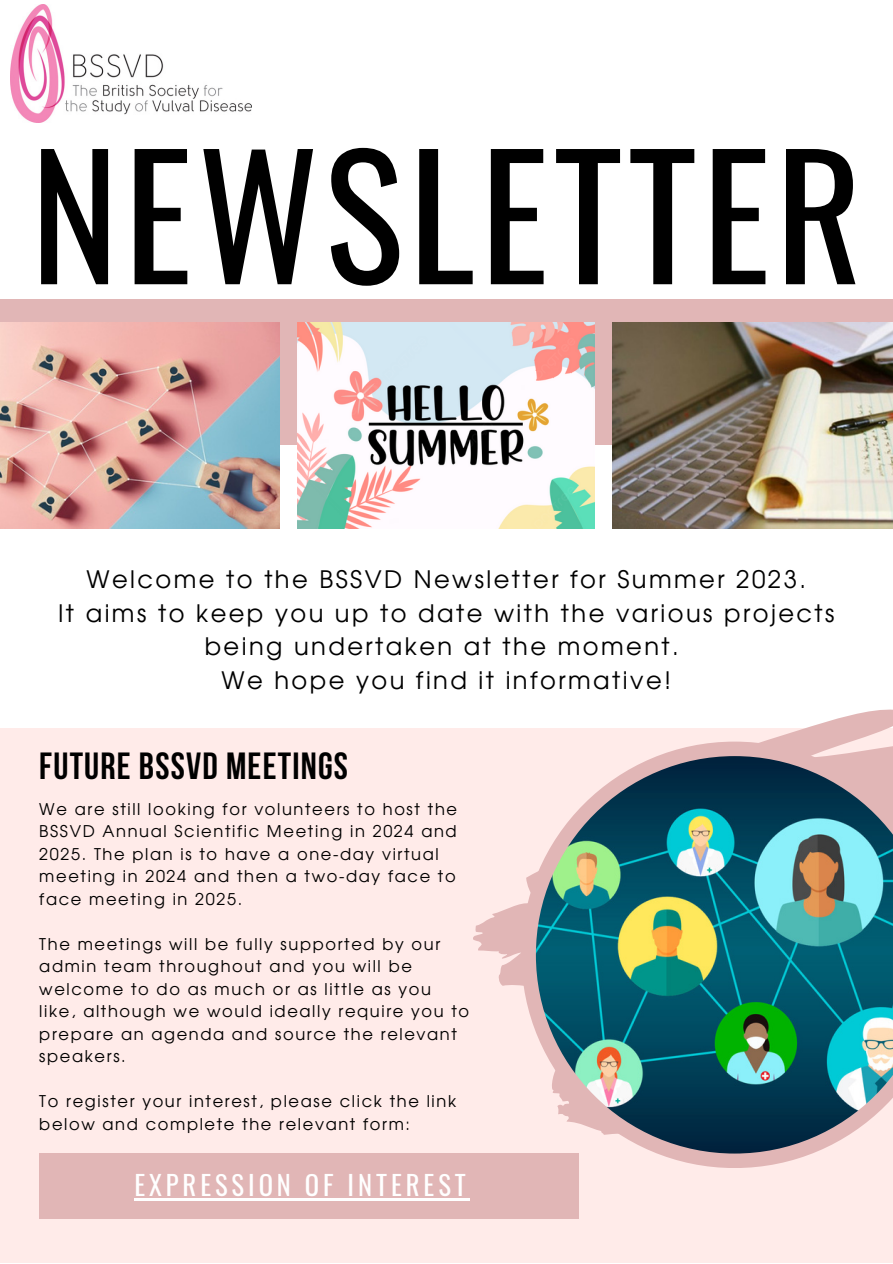
<style>
.page{position:relative;width:893px;height:1264px;background:#fff}
.page>*{position:absolute;margin:0;border:0;box-sizing:border-box;transform-origin:0 0}
.t1{font:166.8px "Oswald";letter-spacing:.03em;color:#000}
.t2{font:700 37.65px "Bebas Neue";letter-spacing:.03em;color:#000}
.t3{font:26.7px "Oswald";letter-spacing:.145em;color:#fff}
.t4{font:24.15px/33.3px "Evolventa";letter-spacing:.105em;color:#000;text-align:center}
.t5{font:16.2px/22.5px "Evolventa";letter-spacing:.1em;color:#000}
</style>
<div class="page">
<div style="left:0;top:728px;width:892px;height:534px;background:#ffebe9"></div>
<svg style="left:578px;top:1153px;width:235px;height:14px"></svg>
<svg style="left:473px;top:709px;width:419px;height:323px"></svg>
<img style="left:536px;top:756px;width:356px;height:397px">
<div style="left:0;top:299px;width:892px;height:145px;background:#e1b6b6"></div>
<img style="left:0;top:323px;width:279px;height:205px">
<img style="left:297px;top:323px;width:297px;height:205px">
<img style="left:612px;top:323px;width:280px;height:205px">
<div style="left:39px;top:1153px;width:539px;height:65px;background:#e1b6b6"></div>
<hr style="left:134px;top:1198px;width:335px;height:2px;background:#fff">
<img style="left:11px;top:4px;width:240px;height:118px">
<p class="t1" style="left:31px;top:85px;width:833px">NEWSLETTER</p>
<p class="t4" style="left:86px;top:564px;width:721px">Welcome to the BSSVD Newsletter for Summer 2023.</p>
<p class="t4" style="left:58px;top:598px;width:778px">It aims to keep you up to date with the various projects being undertaken at the moment.</p>
<p class="t4" style="left:221px;top:664px;width:451px">We hope you find it informative!</p>
<p class="t2" style="left:39px;top:750px;width:310px">FUTURE BSSVD MEETINGS</p>
<p class="t5" style="left:39px;top:798px;width:419px">We are still looking for volunteers to host the BSSVD Annual Scientific Meeting in 2024 and 2025. The plan is to have a one-day virtual meeting in 2024 and then a two-day face to face meeting in 2025.</p>
<p class="t5" style="left:39px;top:933px;width:431px">The meetings will be fully supported by our admin team throughout and you will be welcome to do as much or as little as you like, although we would ideally require you to prepare an agenda and source the relevant speakers.</p>
<p class="t5" style="left:39px;top:1091px;width:418px">To register your interest, please click the link below and complete the relevant form:</p>
<p class="t3" style="left:134px;top:1164px;width:333px">EXPRESSION OF INTEREST</p>
</div>
